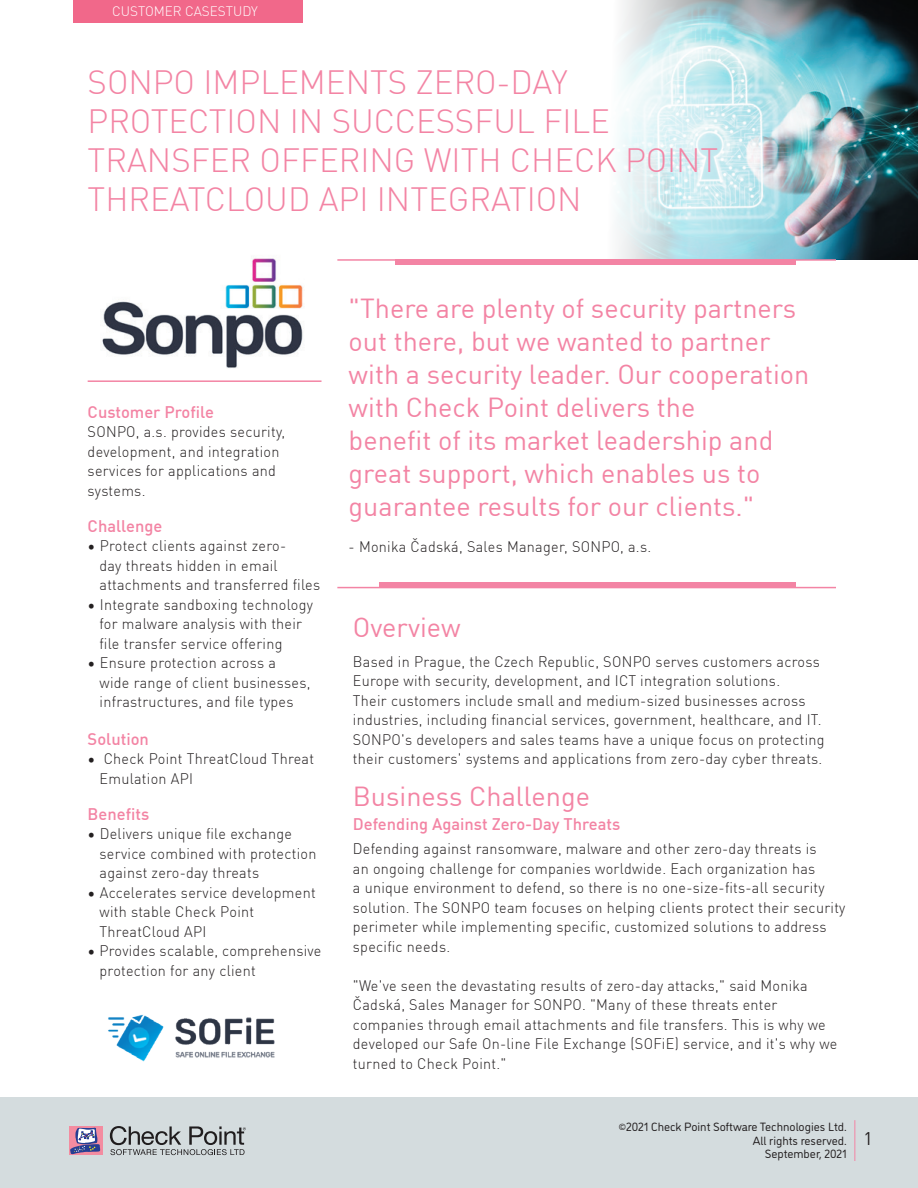
<style>
.page{position:relative;width:918px;height:1188px;background:#fff}
.page>*{position:absolute;margin:0;border:0;box-sizing:border-box;transform-origin:0 0}
.t1{font:300 33px/39px "DIN Pro";color:#f384a4}
.t2{font:27px/33px "DIN Pro";color:#f384a4}
.t3{font:18px "DIN Pro";color:#231f20}
.t4{font:500 16.5px "DIN Pro";color:#f384a4}
.t5{font:300 15px/19.5px "DIN Pro";letter-spacing:.02em;color:#231f20;scale:.96 1}
.t6{font:300 13.5px "DIN Pro";color:#fff}
.t7{font:12px/13.5px "DI Nosaur";color:#231f20;text-align:right}
.t8{font:9px "DI Nosaur";color:#231f20}
</style>
<div class="page">
<div style="left:0;top:1097px;width:918px;height:91px;background:#d4dcde"></div>
<svg style="left:69px;top:1126px;width:33px;height:29px"></svg>
<svg style="left:70px;top:1128px;width:30px;height:26px"></svg>
<svg style="left:110px;top:1126px;width:136px;height:29px"></svg>
<hr style="left:854px;top:1120px;width:1px;height:41px;background:#f384a4">
<img style="left:617px;top:0;width:301px;height:259px">
<div style="left:395px;top:259px;width:400px;height:6px;background:#f384a4"></div>
<div style="left:379px;top:583px;width:416px;height:5px;background:#f384a4"></div>
<hr style="left:337px;top:587px;width:499px;height:1px;background:#f384a4">
<hr style="left:88px;top:380px;width:234px;height:2px;background:#f384a4">
<div style="left:73px;top:0;width:230px;height:23px;background:#f1688a"></div>
<hr style="left:337px;top:259px;width:499px;height:2px;background:#f384a4">
<img style="left:102px;top:258px;width:201px;height:110px">
<img style="left:108px;top:1014px;width:167px;height:48px">
<p class="t6" style="left:112px;top:1px;width:147px">CUSTOMER CASESTUDY</p>
<h1 class="t1" style="left:88px;top:60px;width:632px">SONPO IMPLEMENTS ZERO-DAY<br>PROTECTION IN SUCCESSFUL FILE<br>TRANSFER OFFERING WITH CHECK POINT<br>THREATCLOUD API INTEGRATION</h1>
<p class="t4" style="left:88px;top:399px;width:128px">Customer Profile</p>
<p class="t5" style="left:88px;top:421px;width:207px">SONPO .s.a, provides security, development, and integration services for applications and systems.</p>
<p class="t4" style="left:88px;top:513px;width:76px">Challenge</p>
<p class="t5" style="left:100px;top:535px;width:231px;text-indent:-12px">• Protect clients against zero-<br>day threats hidden in email attachments and transferred files</p>
<p class="t5" style="left:100px;top:594px;width:224px;text-indent:-12px">• Integrate sandboxing technology for malware analysis with their file transfer service offering</p>
<p class="t5" style="left:100px;top:652px;width:221px;text-indent:-12px">• Ensure protection across a<br>wide range of client businesses, infrastructures, and file types</p>
<p class="t4" style="left:88px;top:726px;width:63px">Solution</p>
<p class="t5" style="left:104px;top:748px;width:221px">Check Point ThreatCloud Threat</p>
<p class="t5" style="left:88px;top:748px;width:10px">•</p>
<p class="t5" style="left:100px;top:768px;width:99px">Emulation API</p>
<p class="t4" style="left:88px;top:801px;width:63px">Benefits</p>
<p class="t5" style="left:100px;top:823px;width:228px;text-indent:-12px">• Delivers unique file exchange service combined with protection against zero-day threats</p>
<p class="t5" style="left:100px;top:882px;width:227px;text-indent:-12px">• Accelerates service development with stable Check Point<br>ThreatCloud API</p>
<p class="t5" style="left:100px;top:940px;width:233px;text-indent:-12px">• Provides scalable, comprehensive protection for any client</p>
<p class="t2" style="left:349px;top:290px;width:462px">"There are plenty of security partners out there, but we wanted to partner with a security leader. Our cooperation with Check Point delivers the<br>benefit of its market leadership and great support, which enables us to guarantee results for our clients ".</p>
<p class="t5" style="left:349px;top:536px;width:317px">- Monika Čadská, Sales Manager, SONPO .s.a,</p>
<h2 class="t2" style="left:353px;top:609px;width:109px">Overview</h2>
<p class="t5" style="left:353px;top:650px;width:493px">Based in Prague, the Czech Republic, SONPO serves customers across Europe with security, development, and ICT integration solutions.<br>Their customers include small and medium-sized businesses across industries, including financial services, government, healthcare, and IT.<br>SONPO s' developers and sales teams have a unique focus on protecting their customers' systems and applications from zero-day cyber threats.</p>
<h2 class="t2" style="left:353px;top:778px;width:239px">Business Challenge</h2>
<p class="t4" style="left:353px;top:811px;width:269px">Defending Against Zero-Day Threats</p>
<p class="t5" style="left:353px;top:838px;width:515px">Defending against ransomware, malware and other zero-day threats is<br>an ongoing challenge for companies worldwide. Each organization has<br>a unique environment to defend, so there is no one-size-fits-all security solution. The SONPO team focuses on helping clients protect their security perimeter while implementing specific, customized solutions to address specific needs.</p>
<p class="t5" style="left:353px;top:974px;width:506px">"We've seen the devastating results of zero-day attacks," said Monika Čadská, Sales Manager for SONPO ". Many of these threats enter companies through email attachments and file transfers. This is why we developed our Safe On-line File Exchange (SOFiE) service, and s'i t why we turned to Check Point ".</p>
<p class="t7" style="left:626px;top:1120px;width:222px">2021 Check Point Software Technologies Ltd.</p>
<p class="t8" style="left:619px;top:1120px;width:9px">©</p>
<p class="t7" style="left:753px;top:1133px;width:95px">All rights reserved.<br>September, 2021</p>
<p class="t3" style="left:864px;top:1125px;width:11px">1</p>
</div>
